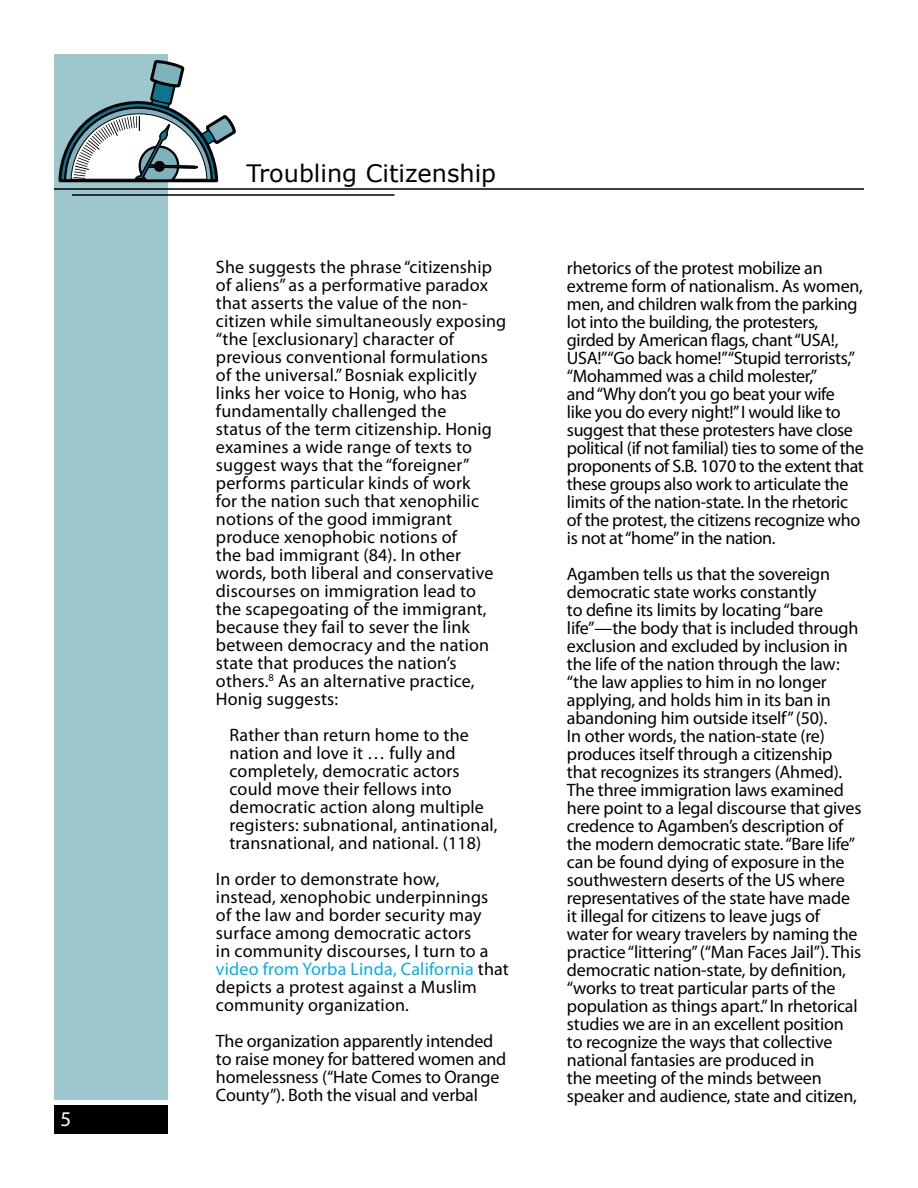
<style>
.page{position:relative;width:918px;height:1188px;background:#fff}
.page>*{position:absolute;margin:0;border:0;box-sizing:border-box;transform-origin:0 0}
.t1{font:24px "Verdana";color:#000}
.t2{font:21px "Myriad Pro";color:#fff}
.t3{font:18px/18px "Myriad Pro";letter-spacing:-.01em;color:#000}
.t4{font:18px/18px "Myriad Pro";letter-spacing:.01em;color:#000}
.s1{color:#00aeef}
</style>
<div class="page">
<div style="left:54px;top:54px;width:114px;height:1046px;background:#9ec6cd"></div>
<div style="left:54px;top:1106px;width:114px;height:28px;background:#000"></div>
<hr style="left:54px;top:188px;width:810px;height:2px;background:#000">
<hr style="left:72px;top:194px;width:322px;height:2px;background:#000">
<svg style="left:58px;top:60px;width:178px;height:123px"></svg>
<hr style="left:61px;top:180px;width:155px;height:1px;background:#000">
<p class="t2" style="left:60px;top:1106px;width:12px">5</p>
<h1 class="t1" style="left:247px;top:157px;width:251px">Troubling Citizenship</h1>
<p class="t4" style="left:216px;top:258px;width:292px">She suggests the phrase “citizenship of aliens” as a performative paradox that asserts the value of the non&shy;citizen while simultaneously exposing “the [exclusionary] character of previous conventional formulations of the universal.” Bosniak explicitly links her voice to Honig, who has fundamentally challenged the<br>status of the term citizenship. Honig examines a wide range of texts to suggest ways that the “foreigner” performs particular kinds of work<br>for the nation such that xenophilic notions of the good immigrant produce xenophobic notions of<br>the bad immigrant (84). In other words, both liberal and conservative discourses on immigration lead to<br>the scapegoating of the immigrant, because they fail to sever the link between democracy and the nation state that produces the nation’s others.<sup>8</sup> As an alternative practice, Honig suggests:</p>
<p class="t4" style="left:229px;top:726px;width:270px">Rather than return home to the nation and love it … fully and completely, democratic actors could move their fellows into democratic action along multiple registers: subnational, antinational, transnational, and national. (118)</p>
<p class="t4" style="left:216px;top:870px;width:294px">In order to demonstrate how,<br>instead, xenophobic underpinnings<br>of the law and border security may surface among democratic actors<br>in community discourses, I turn to a <span class="s1">video from Yorba Linda, California</span> that depicts a protest against a Muslim community organization.</p>
<p class="t3" style="left:216px;top:1032px;width:292px">The organization apparently intended to raise money for battered women and homelessness (“Hate Comes to Orange County”). Both the visual and verbal</p>
<p class="t3" style="left:567px;top:259px;width:298px">rhetorics of the protest mobilize an extreme form of nationalism. As women, men, and children walk from the parking lot into the building, the protesters, girded by American flags, chant “USA!, USA!” “Go back home!” “Stupid terrorists,” “Mohammed was a child molester,”<br>and “Why don’t you go beat your wife like you do every night!” I would like to suggest that these protesters have close political (if not familial) ties to some of the proponents of S.B. 1070 to the extent that these groups also work to articulate the limits of the nation-state. In the rhetoric of the protest, the citizens recognize who is not at “home” in the nation.</p>
<p class="t3" style="left:567px;top:565px;width:296px">Agamben tells us that the sovereign democratic state works constantly<br>to define its limits by locating “bare life”—the body that is included through exclusion and excluded by inclusion in the life of the nation through the law: “the law applies to him in no longer applying, and holds him in its ban in abandoning him outside itself” (50).<br>In other words, the nation-state (re) produces itself through a citizenship that recognizes its strangers (Ahmed).<br>The three immigration laws examined here point to a legal discourse that gives credence to Agamben’s description of the modern democratic state. “Bare life” can be found dying of exposure in the southwestern deserts of the US where representatives of the state have made it illegal for citizens to leave jugs of water for weary travelers by naming the practice “littering” (“Man Faces Jail”). This democratic nation-state, by definition, “works to treat particular parts of the population as things apart.” In rhetorical studies we are in an excellent position to recognize the ways that collective national fantasies are produced in<br>the meeting of the minds between speaker and audience, state and citizen,</p>
</div>
